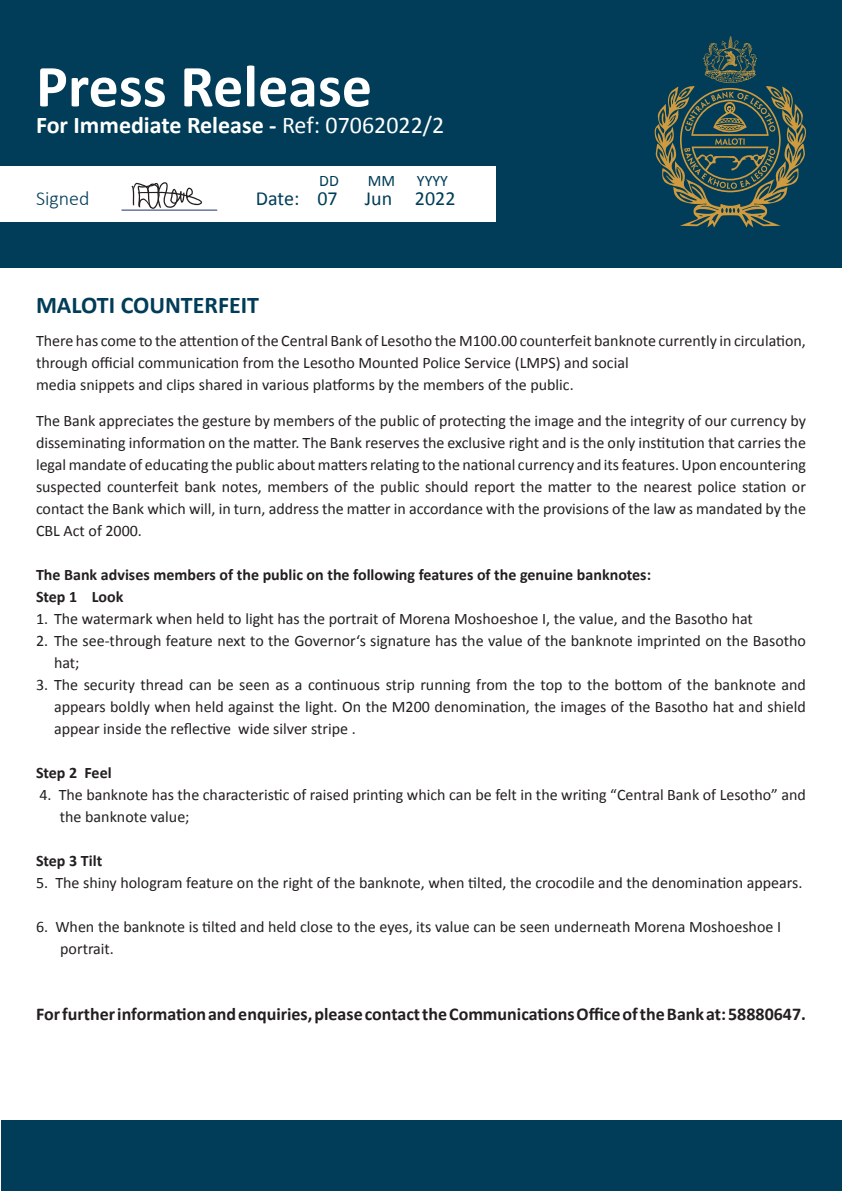
<style>
.page{position:relative;width:842px;height:1191px;background:#fff}
.page>*{position:absolute;margin:0;border:0;box-sizing:border-box;transform-origin:0 0}
.t1{font:700 60px "Calibri";color:#fff}
.t2{font:700 24px "Calibri";color:#fff}
.t3{font:700 24px "Calibri";color:#013d58}
.t4{font:20px "Calibri";color:#013d58}
.t5{font:300 20px "Calibri";color:#013d58}
.t6{font:700 18px "Calibri";color:#231f20}
.t7{font:16px/22px "Calibri";color:#231f20}
.t8{font:700 16px/22px "Calibri";color:#231f20}
.t9{font:16px "Calibri";color:#013d58}
.s1{font-weight:400}
</style>
<div class="page">
<div style="left:0;top:0;width:841px;height:268px;background:#013d58"></div>
<div style="left:0;top:166px;width:496px;height:55px;background:#fff"></div>
<hr style="left:122px;top:210px;width:95px;height:1px;background:#213167">
<svg style="left:654px;top:36px;width:152px;height:191px"></svg>
<div style="left:1px;top:1120px;width:840px;height:71px;background:#013d58"></div>
<svg style="left:131px;top:182px;width:71px;height:27px"></svg>
<h1 class="t1" style="left:36px;top:49px;width:338px">Press Release</h1>
<h2 class="t2" style="left:36px;top:110px;width:410px">For Immediate Release - <span class="s1">Ref: 07062022/2</span></h2>
<p class="t9" style="left:319px;top:171px;width:21px">DD</p>
<p class="t9" style="left:368px;top:171px;width:29px">MM</p>
<p class="t9" style="left:417px;top:171px;width:33px">YYYY</p>
<p class="t5" style="left:36px;top:186px;width:55px">Signed</p>
<p class="t4" style="left:256px;top:186px;width:83px">Date: 07</p>
<p class="t4" style="left:365px;top:186px;width:92px">Jun 2022</p>
<h2 class="t3" style="left:36px;top:290px;width:225px">MALOTI COUNTERFEIT</h2>
<p class="t7" style="left:36px;top:329px;width:771px">There has come to the attention of the Central Bank of Lesotho the M100.00 counterfeit banknote currently in circulation, through official communication from the Lesotho Mounted Police Service (LMPS) and social<br>media snippets and clips shared in various platforms by the members of the public.</p>
<p class="t7" style="left:36px;top:409px;width:771px;text-align:justify">The Bank appreciates the gesture by members of the public of protecting the image and the integrity of our currency by disseminating information on the matter. The Bank reserves the exclusive right and is the only institution that carries the legal mandate of educating the public about matters relating to the national currency and its features. Upon encountering suspected counterfeit bank notes, members of the public should report the matter to the nearest police station or contact the Bank which will, in turn, address the matter in accordance with the provisions of the law as mandated by the CBL Act of 2000.</p>
<p class="t8" style="left:36px;top:563px;width:617px">The Bank advises members of the public on the following features of the genuine banknotes:<br>Step 1 Look</p>
<p class="t7" style="left:36px;top:607px;width:718px">1. The watermark when held to light has the portrait of Morena Moshoeshoe I, the value, and the Basotho hat</p>
<p class="t7" style="left:54px;top:629px;width:753px;text-indent:-18px">2. The see-through feature next to the Governor‘s signature has the value of the banknote imprinted on the Basotho hat;</p>
<p class="t7" style="left:54px;top:673px;width:753px;text-align:justify;text-indent:-18px">3. The security thread can be seen as a continuous strip running from the top to the bottom of the banknote and appears boldly when held against the light. On the M200 denomination, the images of the Basotho hat and shield appear inside the reflective wide silver stripe .</p>
<p class="t8" style="left:36px;top:761px;width:77px">Step 2 Feel</p>
<p class="t7" style="left:60px;top:783px;width:747px;text-indent:-20px">4. The banknote has the characteristic of raised printing which can be felt in the writing “Central Bank of Lesotho” and the banknote value;</p>
<p class="t8" style="left:36px;top:849px;width:68px">Step 3 Tilt</p>
<p class="t7" style="left:36px;top:871px;width:768px">5. The shiny hologram feature on the right of the banknote, when tilted, the crocodile and the denomination appears.</p>
<p class="t7" style="left:60px;top:915px;width:722px;text-indent:-24px">6. When the banknote is tilted and held close to the eyes, its value can be seen underneath Morena Moshoeshoe I portrait.</p>
<p class="t6" style="left:36px;top:1003px;width:771px">For further information and enquiries, please contact the Communications Office of the Bank at: 58880647.</p>
</div>
